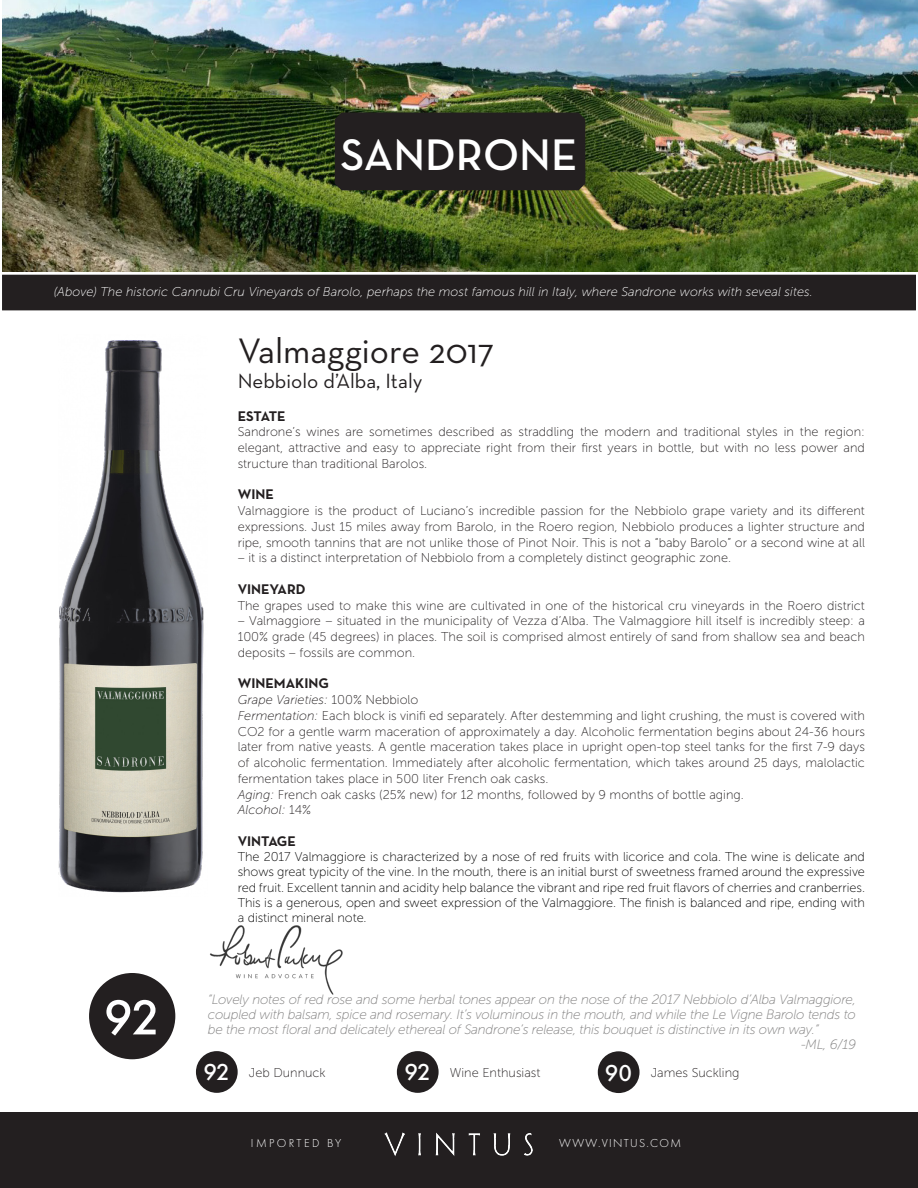
<style>
.page{position:relative;width:918px;height:1188px;background:#fff}
.page>*{position:absolute;margin:0;border:0;box-sizing:border-box;transform-origin:0 0}
.t1{font:500 51px "Futura PT";color:#fff}
.t2{font:600 45px "Neutraface Text";color:#fff}
.t3{font:36px "Neutraface Text";color:#231f20}
.t4{font:500 24px "Futura PT";color:#fff}
.t5{font:21px "Neutraface Text";color:#231f20}
.t6{font:700 14.25px "Neutraface Text";color:#231f20}
.t7{font:italic 13.5px/15px "Museo Sans 100";letter-spacing:-.02em;color:#7f7e7e;text-align:justify}
.t8{font:12.75px/15.8px "Museo Sans 100";color:#231f20;text-align:justify}
.t9{font:12.75px/15.3px "Museo Sans 100";letter-spacing:-.005em;color:#000;text-align:justify}
.t10{font:italic 12.75px "Museo Sans 100";color:#fff}
.t11{font:italic 12.75px "Museo Sans 100";color:#231f20}
.t12{font:300 12px "Futura PT";letter-spacing:.11em;color:#fff}
.t13{font:300 12px "Futura PT";letter-spacing:.2em;color:#fff}
.s1{font-style:normal}
.s2{font-style:italic}
</style>
<div class="page">
<div style="left:89px;top:973px;width:86px;height:86px;background:#231f20;border-radius:50%"></div>
<div style="left:196px;top:1051px;width:42px;height:42px;background:#231f20;border-radius:50%"></div>
<div style="left:397px;top:1051px;width:42px;height:42px;background:#231f20;border-radius:50%"></div>
<img style="left:210px;top:925px;width:133px;height:69px">
<div style="left:598px;top:1051px;width:42px;height:42px;background:#231f20;border-radius:50%"></div>
<div style="left:3px;top:275px;width:912px;height:35px;background:#231f20"></div>
<img style="left:2px;top:0;width:916px;height:271px">
<div style="left:335px;top:113px;width:250px;height:77px;background:#231f20"></div>
<div style="left:0;top:1112px;width:918px;height:76px;background:#231f20"></div>
<img style="left:384px;top:1133px;width:148px;height:24px">
<img style="left:58px;top:340px;width:146px;height:553px">
<p class="t2" style="left:340px;top:126px;width:239px">SANDRONE</p>
<p class="t10" style="left:54px;top:285px;width:760px">(Above) The historic Cannubi Cru Vineyards of Barolo, perhaps the most famous hill in Italy, where Sandrone works with seveal sites.</p>
<p class="t3" style="left:238px;top:328px;width:258px">Valmaggiore 2017</p>
<p class="t5" style="left:238px;top:367px;width:186px">Nebbiolo d’Alba, Italy</p>
<p class="t6" style="left:238px;top:407px;width:49px">ESTATE</p>
<p class="t8" style="left:238px;top:424px;width:629px">Sandrone’s wines are sometimes described as straddling the modern and traditional styles in the region: elegant, attractive and easy to appreciate right from their first years in bottle, but with no less power and structure than traditional Barolos.</p>
<p class="t6" style="left:238px;top:485px;width:38px">WINE</p>
<p class="t8" style="left:238px;top:503px;width:629px">Valmaggiore is the product of Luciano’s incredible passion for the Nebbiolo grape variety and its different expressions. Just 15 miles away from Barolo, in the Roero region, Nebbiolo produces a lighter structure and ripe, smooth tannins that are not unlike those of Pinot Noir. This is not a “baby Barolo” or a second wine at all</p>
<p class="t8" style="left:238px;top:550px;width:495px">– it is a distinct interpretation of Nebbiolo from a completely distinct geographic zone.</p>
<p class="t6" style="left:238px;top:580px;width:69px">VINEYARD</p>
<p class="t8" style="left:238px;top:597px;width:629px">The grapes used to make this wine are cultivated in one of the historical cru vineyards in the Roero district</p>
<p class="t8" style="left:238px;top:613px;width:629px">– Valmaggiore – situated in the municipality of Vezza d’Alba. The Valmaggiore hill itself is incredibly steep: a 100% grade (45 degrees) in places. The soil is comprised almost entirely of sand from shallow sea and beach deposits – fossils are common.</p>
<p class="t6" style="left:238px;top:674px;width:93px">WINEMAKING</p>
<p class="t11" style="left:238px;top:693px;width:182px">Grape Varieties: <span class="s1">100% Nebbiolo</span></p>
<p class="t8" style="left:238px;top:708px;width:629px"><span class="s2">Fermentation:</span> Each block is vinifi ed separately. After destemming and light crushing, the must is covered with CO2 for a gentle warm maceration of approximately a day. Alcoholic fermentation begins about 24-36 hours later from native yeasts. A gentle maceration takes place in upright open-top steel tanks for the first 7-9 days of alcoholic fermentation. Immediately after alcoholic fermentation, which takes around 25 days, malolactic fermentation takes place in 500 liter French oak casks.</p>
<p class="t8" style="left:238px;top:786px;width:508px"><span class="s2">Aging:</span> French oak casks (25% new) for 12 months, followed by 9 months of bottle aging.</p>
<p class="t11" style="left:238px;top:803px;width:75px">Alcohol: <span class="s1">14%</span></p>
<p class="t6" style="left:238px;top:832px;width:60px">VINTAGE</p>
<p class="t9" style="left:238px;top:849px;width:629px">The 2017 Valmaggiore is characterized by a nose of red fruits with licorice and cola. The wine is delicate and shows great typicity of the vine. In the mouth, there is an initial burst of sweetness framed around the expressive red fruit. Excellent tannin and acidity help balance the vibrant and ripe red fruit flavors of cherries and cranberries.<br>This is a generous, open and sweet expression of the Valmaggiore. The finish is balanced and ripe, ending with a distinct mineral note.</p>
<p class="t1" style="left:104px;top:987px;width:58px">92</p>
<p class="t7" style="left:208px;top:992px;width:650px">“Lovely notes of red rose and some herbal tones appear on the nose of the 2017 Nebbiolo d’Alba Valmaggiore, coupled with balsam, spice and rosemary. It’s voluminous in the mouth, and while the Le Vigne Barolo tends to be the most floral and delicately ethereal of Sandrone’s release, this bouquet is distinctive in its own way.”</p>
<p class="t7" style="left:801px;top:1037px;width:57px">-ML, 6/19</p>
<p class="t4" style="left:203px;top:1058px;width:28px">92</p>
<p class="t8" style="left:249px;top:1064px;width:78px">Jeb Dunnuck</p>
<p class="t4" style="left:404px;top:1058px;width:28px">92</p>
<p class="t8" style="left:450px;top:1064px;width:92px">Wine Enthusiast</p>
<p class="t4" style="left:605px;top:1058px;width:29px">90</p>
<p class="t8" style="left:651px;top:1065px;width:90px">James Suckling</p>
<p class="t13" style="left:251px;top:1137px;width:92px">IMPORTED BY</p>
<p class="t12" style="left:559px;top:1137px;width:123px">WWW.VINTUS.COM</p>
</div>
